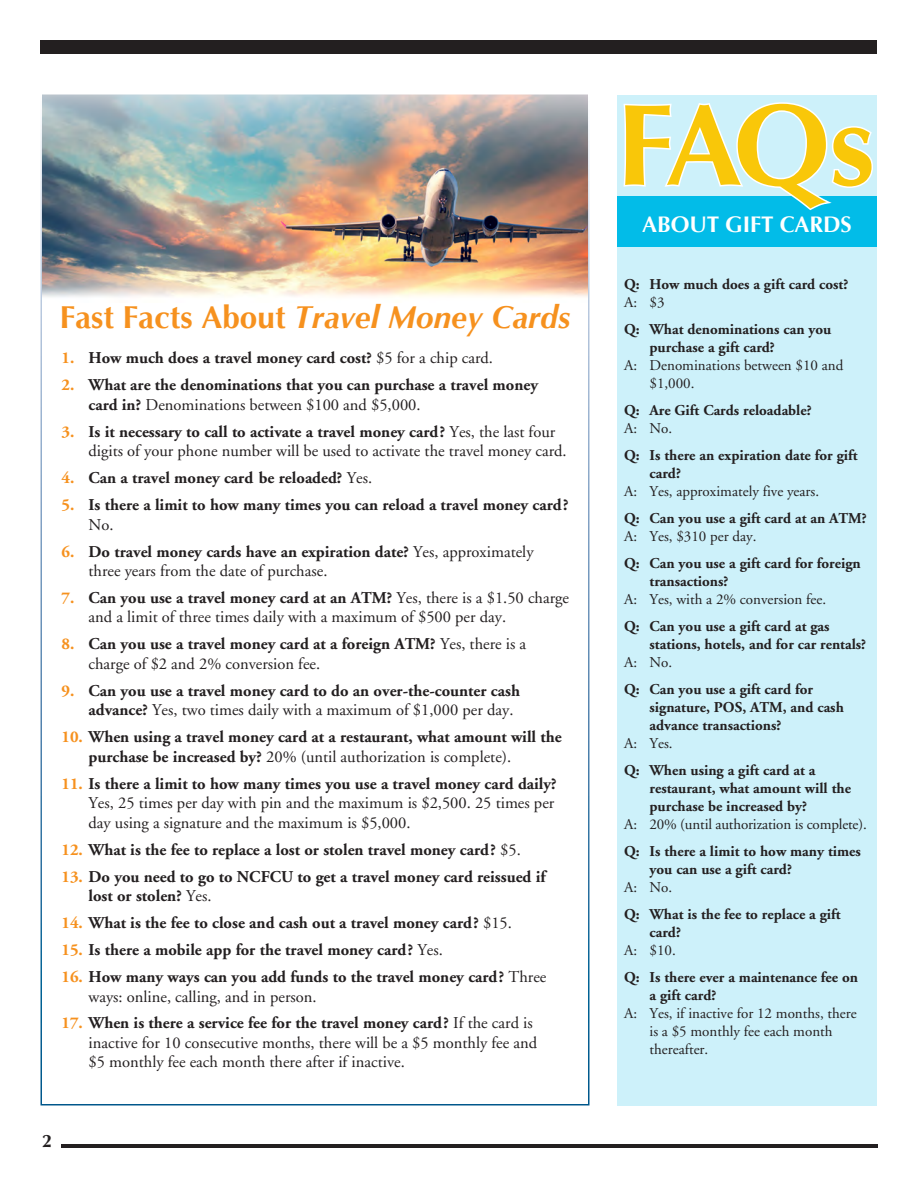
<style>
.page{position:relative;width:918px;height:1188px;background:#fff}
.page>*{position:absolute;margin:0;border:0;box-sizing:border-box;transform-origin:0 0}
.t1{font:700 115.5px "Optima LT Pro";color:#f9c709}
.t2{font:italic 700 31.5px "Optima LT Pro";color:#f6911e}
.t3{font:700 22.5px "Optima LT Pro";letter-spacing:-.005em;color:#fff}
.t4{font:700 18px "Optima LT Pro";color:#231f20}
.body_copy{font:700 16.5px/19.5px "Adobe Garamond";color:#231f20}
.body_copy-2{font:16.5px/19.5px "Adobe Garamond";color:#231f20}
.Q_only{font:700 15px/18px "Adobe Garamond";color:#231f20}
.QA_copy{font:15px/18px "Adobe Garamond";color:#231f20}
.s1{font-style:normal}
.s2{color:#f6911e}
.s3{font-weight:400}
.s4{font-weight:700;color:#f6911e}
.s5{font-weight:700}
</style>
<div class="page">
<div style="left:617px;top:95px;width:260px;height:1011px;background:#cdf1fa"></div>
<div style="left:40px;top:40px;width:838px;height:14px;background:#231f20"></div>
<hr style="left:61px;top:1144px;width:817px;height:4px;background:#231f20">
<div style="left:617px;top:197px;width:260px;height:50px;background:#02bce8"></div>
<svg style="left:622px;top:102px;width:253px;height:109px"></svg>
<img style="left:43px;top:96px;width:544px;height:202px">
<p class="t2" style="left:60px;top:298px;width:512px"><span class="s1">Fast Facts About</span> Travel Money Cards</p>
<p class="body_copy" style="left:62px;top:349px;width:433px"><span class="s2">1.</span> How much does a travel money card cost? <span class="s3">$5 for a chip card.</span></p>
<p class="body_copy" style="left:88px;top:376px;width:451px;text-indent:-27px"><span class="s2">2.</span> What are the denominations that you can purchase a travel money card in? <span class="s3">Denominations between $100 and $5,000.</span></p>
<p class="body_copy-2" style="left:88px;top:422px;width:480px;text-indent:-27px"><span class="s4">3.</span> <span class="s5">Is it necessary to call to activate a travel money card?</span> Yes, the last four digits of your phone number will be used to activate the travel money card.</p>
<p class="body_copy" style="left:62px;top:468px;width:312px"><span class="s2">4.</span> Can a travel money card be reloaded? <span class="s3">Yes.</span></p>
<p class="body_copy" style="left:88px;top:495px;width:482px;text-indent:-27px"><span class="s2">5.</span> Is there a limit to how many times you can reload a travel money card?<br><span class="s3">No.</span></p>
<p class="body_copy-2" style="left:88px;top:542px;width:447px;text-indent:-27px"><span class="s4">6.</span> <span class="s5">Do travel money cards have an expiration date?</span> Yes, approximately three years from the date of purchase.</p>
<p class="body_copy-2" style="left:88px;top:588px;width:482px;text-indent:-27px"><span class="s4">7.</span> <span class="s5">Can you use a travel money card at an ATM?</span> Yes, there is a $1.50 charge and a limit of three times daily with a maximum of $500 per day.</p>
<p class="body_copy-2" style="left:88px;top:635px;width:439px;text-indent:-27px"><span class="s4">8.</span> <span class="s5">Can you use a travel money card at a foreign ATM?</span> Yes, there is a charge of $2 and 2% conversion fee.</p>
<p class="body_copy" style="left:88px;top:681px;width:433px;text-indent:-27px"><span class="s2">9.</span> Can you use a travel money card to do an over-the-counter cash advance? <span class="s3">Yes, two times daily with a maximum of $1,000 per day.</span></p>
<p class="body_copy" style="left:88px;top:728px;width:475px;text-indent:-27px"><span class="s2">10.</span> When using a travel money card at a restaurant, what amount will the purchase be increased by? <span class="s3">20% (until authorization is complete).</span></p>
<p class="body_copy-2" style="left:88px;top:774px;width:470px;text-indent:-27px"><span class="s4">11.</span> <span class="s5">Is there a limit to how many times you use a travel money card daily?<br></span>Yes, 25 times per day with pin and the maximum is $2,500. 25 times per day using a signature and the maximum is $5,000.</p>
<p class="body_copy" style="left:62px;top:840px;width:461px"><span class="s2">12.</span> What is the fee to replace a lost or stolen travel money card? <span class="s3">$5.</span></p>
<p class="body_copy" style="left:88px;top:867px;width:459px;text-indent:-27px"><span class="s2">13.</span> Do you need to go to NCFCU to get a travel money card reissued if lost or stolen? <span class="s3">Yes.</span></p>
<p class="body_copy" style="left:62px;top:913px;width:452px"><span class="s2">14.</span> What is the fee to close and cash out a travel money card? <span class="s3">$15.</span></p>
<p class="body_copy" style="left:62px;top:940px;width:383px"><span class="s2">15.</span> Is there a mobile app for the travel money card? <span class="s3">Yes.</span></p>
<p class="body_copy" style="left:88px;top:967px;width:460px;text-indent:-27px"><span class="s2">16.</span> How many ways can you add funds to the travel money card? <span class="s3">Three ways: online, calling, and in person.</span></p>
<p class="body_copy-2" style="left:88px;top:1014px;width:450px;text-indent:-27px"><span class="s4">17.</span> <span class="s5">When is there a service fee for the travel money card?</span> If the card is inactive for 10 consecutive months, there will be a $5 monthly fee and $5 monthly fee each month there after if inactive.</p>
<p class="t4" style="left:42px;top:1129px;width:12px">2</p>
<p class="t1" style="left:617px;top:71px;width:260px">FAQs</p>
<p class="t3" style="left:642px;top:210px;width:211px">ABOUT GIFT CARDS</p>
<p class="Q_only" style="left:624px;top:276px;width:226px">Q: How much does a gift card cost?</p>
<p class="QA_copy" style="left:624px;top:294px;width:42px">A: $3</p>
<p class="Q_only" style="left:650px;top:321px;width:183px;text-indent:-26px">Q: What denominations can you purchase a gift card?</p>
<p class="QA_copy" style="left:650px;top:357px;width:195px;text-indent:-26px">A: Denominations between $10 and $1,000.</p>
<p class="Q_only" style="left:624px;top:402px;width:189px">Q: Are Gift Cards reloadable?</p>
<p class="QA_copy" style="left:624px;top:420px;width:50px">A: No.</p>
<p class="Q_only" style="left:650px;top:447px;width:210px;text-indent:-26px">Q: Is there an expiration date for gift card?</p>
<p class="QA_copy" style="left:624px;top:483px;width:197px">A: Yes, approximately five years.</p>
<p class="Q_only" style="left:624px;top:510px;width:244px">Q: Can you use a gift card at an ATM?</p>
<p class="QA_copy" style="left:624px;top:528px;width:134px">A: Yes, $310 per day.</p>
<p class="Q_only" style="left:650px;top:555px;width:213px;text-indent:-26px">Q: Can you use a gift card for foreign transactions?</p>
<p class="QA_copy" style="left:624px;top:591px;width:204px">A: Yes, with a 2% conversion fee.</p>
<p class="Q_only" style="left:650px;top:618px;width:218px;text-indent:-26px">Q: Can you use a gift card at gas stations, hotels, and for car rentals?</p>
<p class="QA_copy" style="left:624px;top:654px;width:50px">A: No.</p>
<p class="Q_only" style="left:650px;top:681px;width:196px;text-indent:-26px">Q: Can you use a gift card for signature, POS, ATM, and cash advance transactions?</p>
<p class="QA_copy" style="left:624px;top:735px;width:50px">A: Yes.</p>
<p class="Q_only" style="left:650px;top:762px;width:203px;text-indent:-26px">Q: When using a gift card at a restaurant, what amount will the purchase be increased by?</p>
<p class="QA_copy" style="left:624px;top:816px;width:244px">A: 20% (until authorization is complete).</p>
<p class="Q_only" style="left:650px;top:843px;width:213px;text-indent:-26px">Q: Is there a limit to how many times you can use a gift card?</p>
<p class="QA_copy" style="left:624px;top:879px;width:50px">A: No.</p>
<p class="Q_only" style="left:650px;top:906px;width:193px;text-indent:-26px">Q: What is the fee to replace a gift card?</p>
<p class="QA_copy" style="left:624px;top:942px;width:53px">A: $10.</p>
<p class="Q_only" style="left:649px;top:969px;width:210px;text-indent:-25px">Q: Is there ever a maintenance fee on a gift card?</p>
<p class="QA_copy" style="left:649px;top:1005px;width:209px;text-indent:-25px">A: Yes, if inactive for 12 months, there is a $5 monthly fee each month thereafter.</p>
</div>
